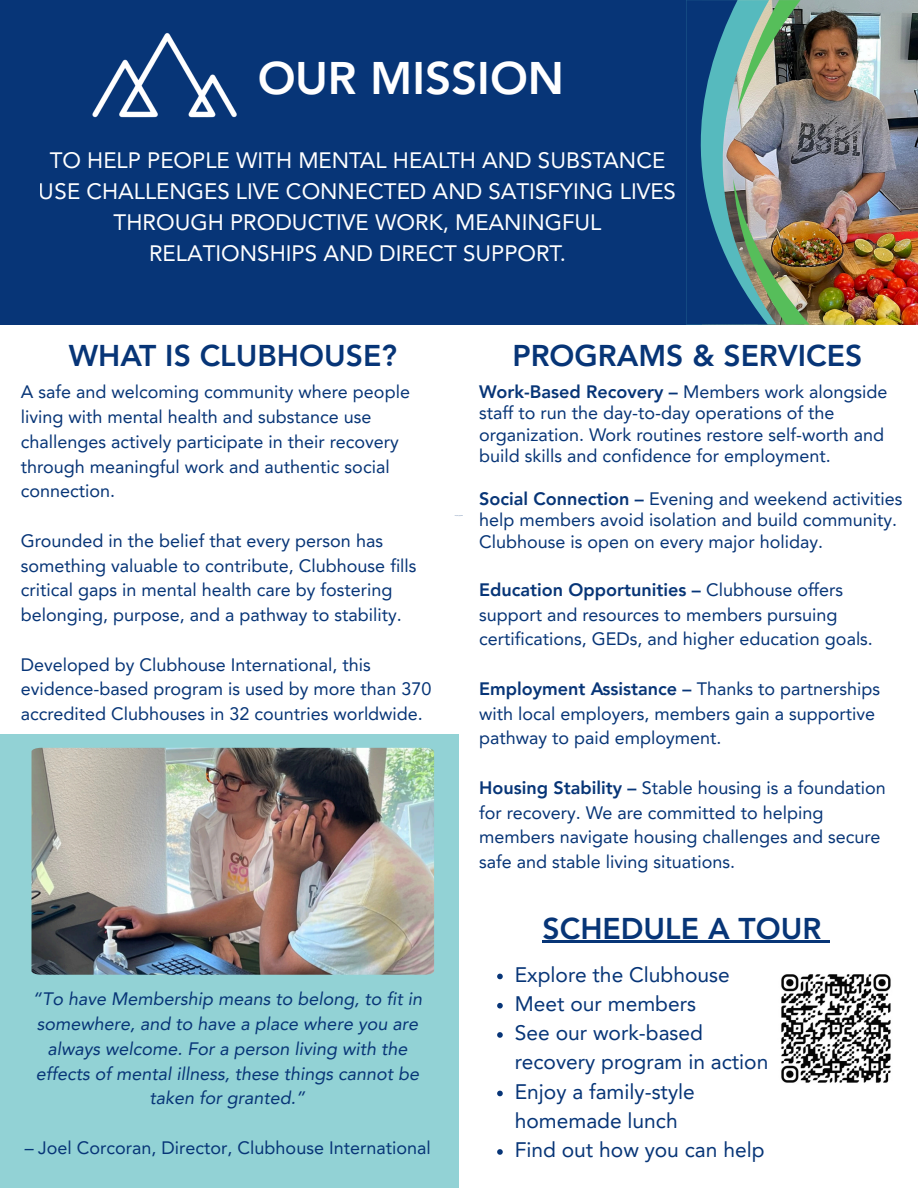
<style>
.page{position:relative;width:918px;height:1188px;background:#fff}
.page>*{position:absolute;margin:0;border:0;box-sizing:border-box;transform-origin:0 0}
.t1{font:800 45.6px "Avenir LT Pro";color:#fff}
.t2{font:800 30px "Avenir LT Pro";color:#073577}
.t3{font:22.35px/31px "Avenir LT Pro";color:#fff;text-align:center}
.t4{font:21px/29.2px "Avenir LT Pro";color:#073577}
.t5{font:18px/24.8px "Avenir LT Pro";color:#073577}
.t6{font:italic 18px/24.8px "Avenir LT Pro";color:#073577;text-align:center}
.s1{font-style:italic}
.s2{font-weight:800}
</style>
<div class="page">
<div style="left:0;top:734px;width:459px;height:454px;background:#92d2d5"></div>
<img style="left:810px;top:0;width:108px;height:324px">
<div style="left:0;top:0;width:701px;height:325px;background:#073577"></div>
<img style="left:686px;top:0;width:124px;height:325px">
<img style="left:92px;top:33px;width:145px;height:85px">
<img style="left:32px;top:748px;width:402px;height:227px">
<img style="left:781px;top:974px;width:110px;height:109px">
<hr style="left:543px;top:941px;width:278px;height:2px;background:#073577">
<svg style="left:821px;top:941px;width:9px;height:2px"></svg>
<svg style="left:497px;top:974px;width:6px;height:5px"></svg>
<svg style="left:497px;top:1003px;width:6px;height:6px"></svg>
<svg style="left:497px;top:1032px;width:6px;height:6px"></svg>
<svg style="left:497px;top:1091px;width:6px;height:5px"></svg>
<svg style="left:497px;top:1149px;width:6px;height:6px"></svg>
<h1 class="t1" style="left:257px;top:59px;width:309px">OUR MISSION</h1>
<p class="t3" style="left:39px;top:147px;width:639px">TO HELP PEOPLE WITH MENTAL HEALTH AND SUBSTANCE USE CHALLENGES LIVE CONNECTED AND SATISFYING LIVES THROUGH PRODUCTIVE WORK, MEANINGFUL RELATIONSHIPS AND DIRECT SUPPORT.</p>
<p class="t2" style="left:69px;top:343px;width:330px">WHAT IS CLUBHOUSE?</p>
<p class="t2" style="left:512px;top:343px;width:351px">PROGRAMS &amp; SERVICES</p>
<p class="t5" style="left:21px;top:381px;width:391px">A safe and welcoming community where people living with mental health and substance use challenges actively participate in their recovery through meaningful work and authentic social connection.</p>
<p class="t5" style="left:21px;top:530px;width:397px">Grounded in the belief that every person has something valuable to contribute, Clubhouse fills critical gaps in mental health care by fostering belonging, purpose, and a pathway to stability.</p>
<p class="t5" style="left:21px;top:654px;width:412px">Developed by Clubhouse International, this evidence-based program is used by more than 370 accredited Clubhouses in 32 countries worldwide.</p>
<p class="t6" style="left:33px;top:988px;width:391px">“To have Membership means to belong, to fit in somewhere, and to have a place where you are always welcome. For a person living with the effects of mental illness, these things cannot be taken for granted.”</p>
<p class="t5" style="left:24px;top:1137px;width:408px"><span class="s1">–</span> Joel Corcoran, Director, Clubhouse International</p>
<p class="t5" style="left:479px;top:383px;width:410px;line-height:21.3px"><span class="s2">Work-Based Recovery –</span> Members work alongside staff to run the day-to-day operations of the organization. Work routines restore self-worth and build skills and confidence for employment.</p>
<p class="t5" style="left:479px;top:490px;width:425px;line-height:21.3px"><span class="s2">Social Connection –</span> Evening and weekend activities help members avoid isolation and build community.<br>Clubhouse is open on every major holiday.</p>
<p class="t5" style="left:479px;top:579px;width:395px"><span class="s2">Education Opportunities –</span> Clubhouse offers support and resources to members pursuing certifications, GEDs, and higher education goals.</p>
<p class="t5" style="left:479px;top:678px;width:403px"><span class="s2">Employment Assistance –</span> Thanks to partnerships with local employers, members gain a supportive pathway to paid employment.</p>
<p class="t5" style="left:479px;top:777px;width:408px"><span class="s2">Housing Stability –</span> Stable housing is a foundation for recovery. We are committed to helping members navigate housing challenges and secure safe and stable living situations.</p>
<p class="t2" style="left:543px;top:916px;width:280px">SCHEDULE A TOUR</p>
<p class="t4" style="left:515px;top:962px;width:217px">Explore the Clubhouse</p>
<p class="t4" style="left:515px;top:991px;width:183px">Meet our members</p>
<p class="t4" style="left:515px;top:1020px;width:255px">See our work-based recovery program in action</p>
<p class="t4" style="left:515px;top:1079px;width:182px">Enjoy a family-style homemade lunch</p>
<p class="t4" style="left:515px;top:1137px;width:251px">Find out how you can help</p>
</div>
